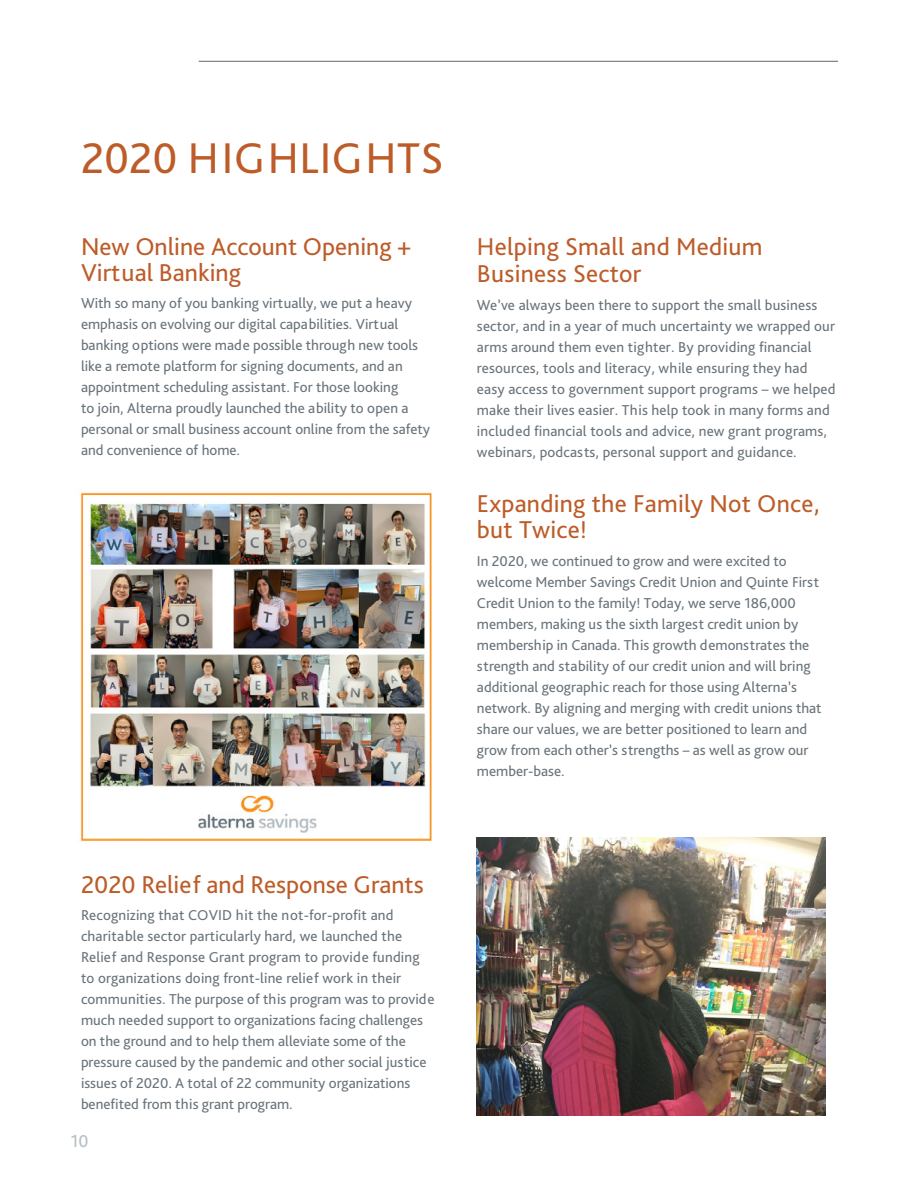
<style>
.page{position:relative;width:918px;height:1188px;background:#fff}
.page>*{position:absolute;margin:0;border:0;box-sizing:border-box;transform-origin:0 0}
.t1{font:45px "Bliss Pro";letter-spacing:.015em;color:#bd5c28}
.t2{font:25.5px/25.5px "Bliss Pro";letter-spacing:.01em;color:#bd5c28}
.t3{font:18px "Bliss Pro";color:#b3bdc3}
.t4{font:15px/21px "Bliss Pro";color:#68737a}
</style>
<div class="page">
<hr style="left:199px;top:61px;width:639px;height:1px;background:#5d6771">
<img style="left:80px;top:492px;width:352px;height:349px">
<img style="left:477px;top:837px;width:348px;height:279px">
<h2 class="t1" style="left:81px;top:130px;width:364px">2020 HIGHLIGHTS</h2>
<h3 class="t2" style="left:81px;top:233px;width:331px">New Online Account Opening +<br>Virtual Banking</h3>
<p class="t4" style="left:81px;top:292px;width:351px">With so many of you banking virtually, we put a heavy emphasis on evolving our digital capabilities. Virtual banking options were made possible through new tools like a remote platform for signing documents, and an appointment scheduling assistant. For those looking<br>to join, Alterna proudly launched the ability to open a personal or small business account online from the safety and convenience of home.</p>
<h3 class="t2" style="left:477px;top:232px;width:287px;line-height:27px">Helping Small and Medium<br>Business Sector</h3>
<p class="t4" style="left:477px;top:294px;width:360px">We’ve always been there to support the small business sector, and in a year of much uncertainty we wrapped our arms around them even tighter. By providing financial resources, tools and literacy, while ensuring they had easy access to government support programs – we helped make their lives easier. This help took in many forms and included financial tools and advice, new grant programs, webinars, podcasts, personal support and guidance.</p>
<h3 class="t2" style="left:477px;top:490px;width:344px">Expanding the Family Not Once, but Twice!</h3>
<p class="t4" style="left:477px;top:550px;width:346px">In 2020, we continued to grow and were excited to welcome Member Savings Credit Union and Quinte First Credit Union to the family! Today, we serve 186,000 members, making us the sixth largest credit union by membership in Canada. This growth demonstrates the strength and stability of our credit union and will bring additional geographic reach for those using Alterna’s network. By aligning and merging with credit unions that share our values, we are better positioned to learn and grow from each other’s strengths – as well as grow our member-base.</p>
<h3 class="t2" style="left:81px;top:871px;width:344px">2020 Relief and Response Grants</h3>
<p class="t4" style="left:81px;top:904px;width:355px">Recognizing that COVID hit the not-for-profit and charitable sector particularly hard, we launched the Relief and Response Grant program to provide funding to organizations doing front-line relief work in their communities. The purpose of this program was to provide much needed support to organizations facing challenges on the ground and to help them alleviate some of the pressure caused by the pandemic and other social justice issues of 2020. A total of 22 community organizations benefited from this grant program.</p>
<p class="t3" style="left:71px;top:1130px;width:19px">10</p>
</div>
